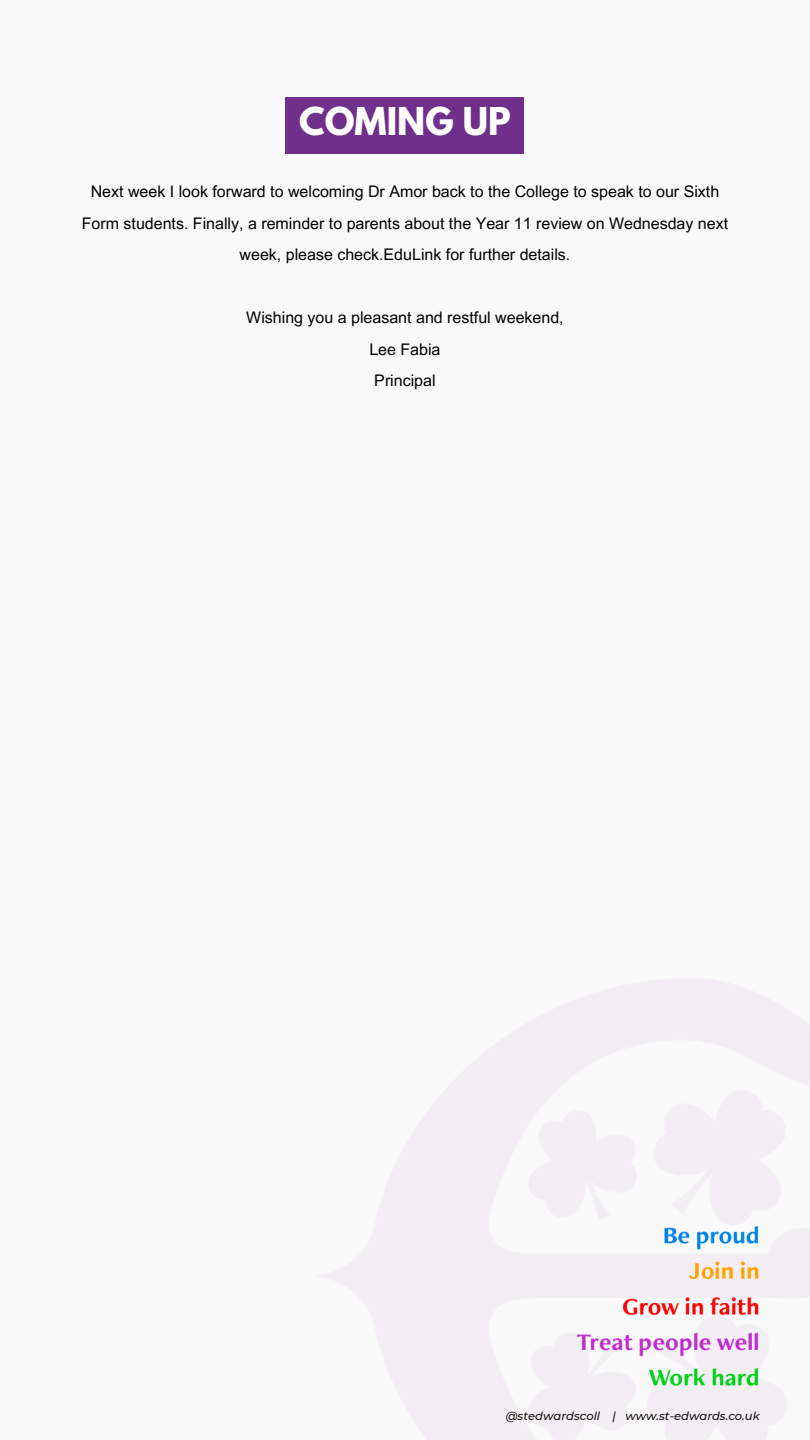
<style>
.page{position:relative;width:810px;height:1440px;background:#f9f9f9}
.page>*{position:absolute;margin:0;border:0;box-sizing:border-box;transform-origin:0 0}
.t1{font:700 34px "League Spartan";color:#fff}
.t2{font:16px/31.5px "Arial MT Pro";color:#000;text-align:center}
.t3{font:italic 500 11.5px "Montserrat";color:#171310}
</style>
<div class="page">
<img style="left:561px;top:1201px;width:214px;height:214px">
<div style="left:286px;top:98px;width:238px;height:56px;background:#702f8a"></div>
<h2 class="t1" style="left:299px;top:105px;width:213px">COMING UP</h2>
<h2 class="t2" style="left:82px;top:178px;width:648px">Next week I look forward to welcoming Dr Amor back to the College to speak to our Sixth<br>Form students. Finally, a reminder to parents about the Year 11 review on Wednesday next week, please check.EduLink for further details.</h2>
<p class="t2" style="left:246px;top:304px;width:319px">Wishing you a pleasant and restful weekend,<br>Lee Fabia<br>Principal</p>
<h1 class="t3" style="left:506px;top:1409px;width:256px">@stedwardscoll | www.st-edwards.co.uk</h1>
</div>
